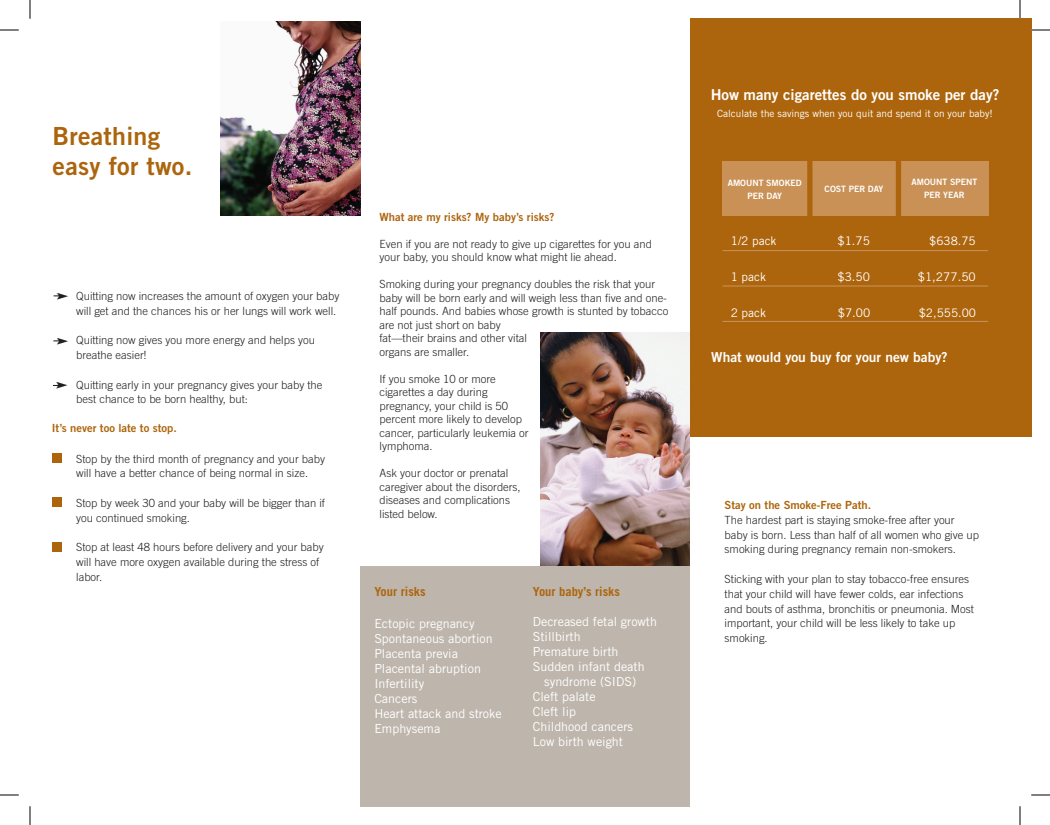
<style>
.page{position:relative;width:1050px;height:825px;background:#fff}
.page>*{position:absolute;margin:0;border:0;box-sizing:border-box;transform-origin:0 0}
.t1{font:25px "Trade Gothic Bold Two";letter-spacing:.01em;color:#ad650d}
.t2{font:15px "Trade Gothic Bold Two";color:#fff}
.t3{font:13.75px "Trade Gothic Bold Two";color:#fff}
.t4{font:12.62px "Pointers";color:#231f20}
.t5{font:12.5px "Trade Gothic";color:#fff}
.t6{font:700 12.5px "Trade Gothic";color:#ad650d}
.t7{font:11.88px "Trade Gothic";color:#fff}
.t8{font:11.75px "Trade Gothic";color:#fff}
.t9{font:300 11.25px/13.5px "Trade Gothic";color:#231f20}
.t10{font:11.25px "Trade Gothic Bold Two";color:#ad650d}
.t11{font:10px "Trade Gothic";color:#fff}
.t12{font:8.75px "Trade Gothic Bold Two";color:#fff}
</style>
<div class="page">
<div style="left:360px;top:566px;width:330px;height:240px;background:#beb6ad"></div>
<img style="left:221px;top:22px;width:139px;height:194px">
<div style="left:690px;top:19px;width:341px;height:418px;background:#ad650d"></div>
<div style="left:722px;top:161px;width:266px;height:55px;background:#c99156"></div>
<hr style="left:723px;top:250px;width:265px;height:1px;background:#c99156">
<hr style="left:723px;top:285px;width:265px;height:2px;background:#c99156">
<hr style="left:723px;top:321px;width:265px;height:1px;background:#c99156">
<div style="left:807px;top:158px;width:6px;height:64px;background:#ad650d"></div>
<div style="left:896px;top:156px;width:5px;height:64px;background:#ad650d"></div>
<img style="left:541px;top:332px;width:149px;height:234px">
<div style="left:52px;top:453px;width:10px;height:9px;background:#ad650d"></div>
<div style="left:52px;top:498px;width:10px;height:9px;background:#ad650d"></div>
<div style="left:52px;top:542px;width:10px;height:9px;background:#ad650d"></div>
<svg style="left:0;top:29px;width:19px;height:2px"></svg>
<svg style="left:1031px;top:29px;width:19px;height:2px"></svg>
<svg style="left:0;top:794px;width:19px;height:2px"></svg>
<svg style="left:1031px;top:794px;width:19px;height:2px"></svg>
<svg style="left:29px;top:0;width:2px;height:19px"></svg>
<svg style="left:29px;top:806px;width:2px;height:19px"></svg>
<svg style="left:1019px;top:0;width:2px;height:19px"></svg>
<svg style="left:1019px;top:806px;width:2px;height:19px"></svg>
<p class="t1" style="left:53px;top:121px;width:109px">Breathing</p>
<p class="t1" style="left:53px;top:151px;width:141px">easy for two.</p>
<p class="t9" style="left:76px;top:288px;width:265px;line-height:14.8px">Quitting now increases the amount of oxygen your baby will get and the chances his or her lungs will work well.</p>
<p class="t9" style="left:76px;top:333px;width:240px;line-height:14.8px">Quitting now gives you more energy and helps you breathe easier!</p>
<p class="t9" style="left:76px;top:377px;width:248px;line-height:14.8px">Quitting early in your pregnancy gives your baby the best chance to be born healthy, but:</p>
<p class="t4" style="left:57px;top:290px;width:14px">d</p>
<p class="t4" style="left:57px;top:335px;width:14px">d</p>
<p class="t4" style="left:57px;top:379px;width:14px">d</p>
<p class="t10" style="left:52px;top:421px;width:126px">It’s never too late to stop.</p>
<p class="t9" style="left:76px;top:451px;width:250px;line-height:14.8px">Stop by the third month of pregnancy and your baby will have a better chance of being normal in size.</p>
<p class="t9" style="left:76px;top:495px;width:250px;line-height:14.8px">Stop by week 30 and your baby will be bigger than if you continued smoking.</p>
<p class="t9" style="left:76px;top:540px;width:249px;line-height:14.8px">Stop at least 48 hours before delivery and your baby will have more oxygen available during the stress of labor.</p>
<p class="t10" style="left:380px;top:210px;width:176px">What are my risks? My baby’s risks?</p>
<p class="t9" style="left:380px;top:237px;width:274px">Even if you are not ready to give up cigarettes for you and your baby, you should know what might lie ahead.</p>
<p class="t9" style="left:380px;top:277px;width:290px">Smoking during your pregnancy doubles the risk that your baby will be born early and will weigh less than five and one&shy;half pounds. And babies whose growth is stunted by tobacco are not just short on baby<br>fat—their brains and other vital<br>organs are smaller.</p>
<p class="t9" style="left:380px;top:372px;width:151px">If you smoke 10 or more cigarettes a day during pregnancy, your child is 50 percent more likely to develop cancer, particularly leukemia or lymphoma.</p>
<p class="t9" style="left:380px;top:466px;width:143px">Ask your doctor or prenatal caregiver about the disorders, diseases and complications listed below.</p>
<p class="t6" style="left:374px;top:584px;width:53px">Your risks</p>
<p class="t5" style="left:374px;top:616px;width:102px">Ectopic pregnancy</p>
<p class="t5" style="left:374px;top:631px;width:120px">Spontaneous abortion</p>
<p class="t5" style="left:374px;top:646px;width:85px">Placenta previa</p>
<p class="t5" style="left:374px;top:661px;width:108px">Placental abruption</p>
<p class="t5" style="left:374px;top:676px;width:51px">Infertility</p>
<p class="t5" style="left:374px;top:691px;width:45px">Cancers</p>
<p class="t5" style="left:374px;top:706px;width:129px">Heart attack and stroke</p>
<p class="t5" style="left:374px;top:721px;width:67px">Emphysema</p>
<p class="t6" style="left:533px;top:584px;width:89px">Your baby’s risks</p>
<p class="t5" style="left:533px;top:614px;width:126px">Decreased fetal growth</p>
<p class="t5" style="left:533px;top:629px;width:49px">Stillbirth</p>
<p class="t5" style="left:533px;top:644px;width:87px">Premature birth</p>
<p class="t5" style="left:533px;top:659px;width:113px">Sudden infant death</p>
<p class="t5" style="left:544px;top:674px;width:93px">syndrome (SIDS)</p>
<p class="t5" style="left:533px;top:689px;width:64px">Cleft palate</p>
<p class="t5" style="left:533px;top:704px;width:45px">Cleft lip</p>
<p class="t5" style="left:533px;top:719px;width:102px">Childhood cancers</p>
<p class="t5" style="left:533px;top:734px;width:92px">Low birth weight</p>
<p class="t2" style="left:711px;top:85px;width:290px">How many cigarettes do you smoke per day?</p>
<p class="t11" style="left:717px;top:108px;width:277px">Calculate the savings when you quit and spend it on your baby!</p>
<p class="t12" style="left:728px;top:177px;width:76px">AMOUNT SMOKED</p>
<p class="t12" style="left:747px;top:190px;width:36px">PER DAY</p>
<p class="t12" style="left:825px;top:183px;width:60px">COST PER DAY</p>
<p class="t12" style="left:911px;top:177px;width:67px">AMOUNT SPENT</p>
<p class="t12" style="left:924px;top:190px;width:42px">PER YEAR</p>
<p class="t7" style="left:731px;top:234px;width:47px">1/2 pack</p>
<p class="t7" style="left:837px;top:234px;width:34px">$1.75</p>
<p class="t8" style="left:929px;top:234px;width:48px">$638.75</p>
<p class="t7" style="left:731px;top:270px;width:37px">1 pack</p>
<p class="t7" style="left:837px;top:270px;width:34px">$3.50</p>
<p class="t7" style="left:918px;top:270px;width:60px">$1,277.50</p>
<p class="t7" style="left:731px;top:305px;width:37px">2 pack</p>
<p class="t7" style="left:838px;top:305px;width:34px">$7.00</p>
<p class="t8" style="left:919px;top:305px;width:59px">$2,555.00</p>
<p class="t3" style="left:711px;top:349px;width:238px">What would you buy for your new baby?</p>
<p class="t10" style="left:725px;top:498px;width:148px">Stay on the Smoke-Free Path.</p>
<p class="t9" style="left:725px;top:512px;width:256px;line-height:14.8px">The hardest part is staying smoke-free after your baby is born. Less than half of all women who give up smoking during pregnancy remain non-smokers.</p>
<p class="t9" style="left:725px;top:572px;width:251px;line-height:14.8px">Sticking with your plan to stay tobacco-free ensures that your child will have fewer colds, ear infections and bouts of asthma, bronchitis or pneumonia. Most important, your child will be less likely to take up smoking.</p>
</div>
